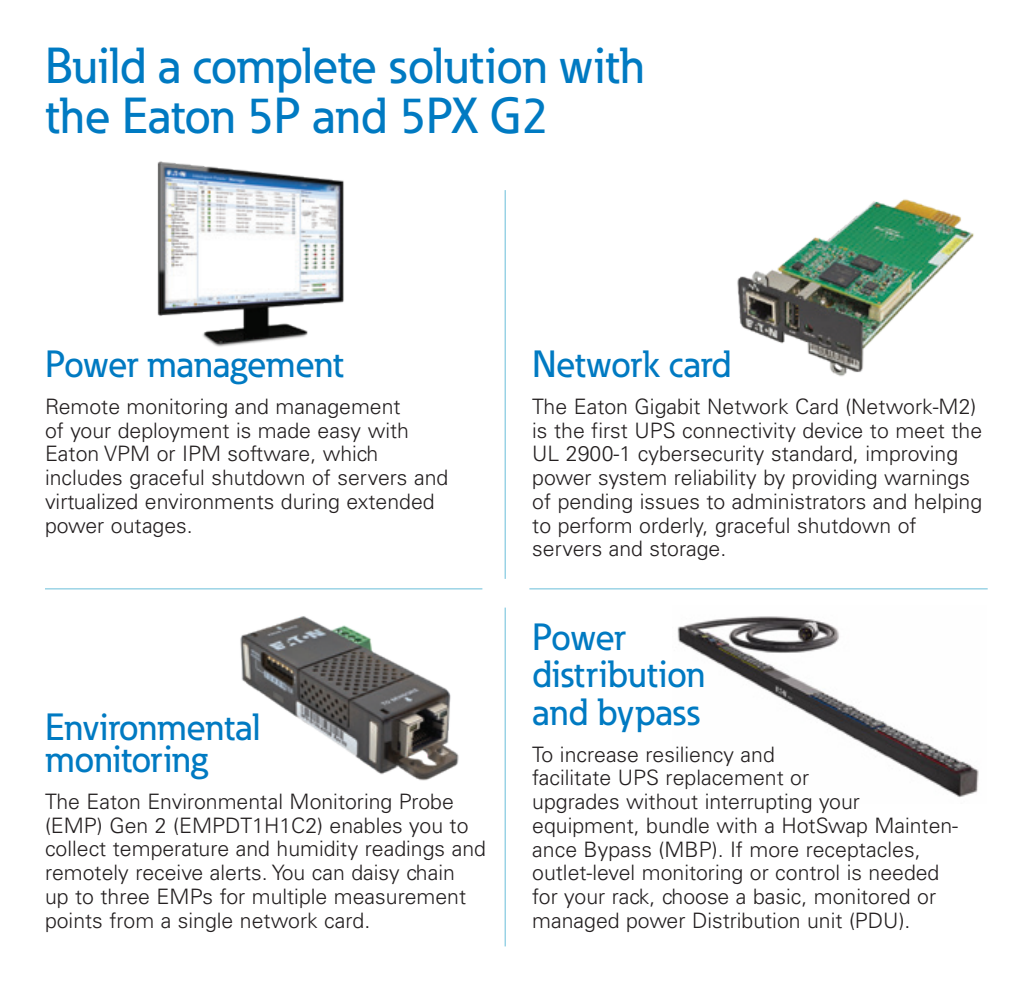
<style>
.page{position:relative;width:1035px;height:990px;background:#fff}
.page>*{position:absolute;margin:0;border:0;box-sizing:border-box;transform-origin:0 0}
.t1{font:500 50px/50px "Eaton";color:#007ac2}
.t2{font:500 37.5px/37.5px "Eaton";color:#007ac2}
._02_Bullet1__8_5_pt{font:300 21.25px/23.8px "Univers LT Std";color:#231f20}
</style>
<div class="page">
<img style="left:737px;top:199px;width:237px;height:178px">
<img style="left:240px;top:616px;width:219px;height:165px">
<img style="left:157px;top:161px;width:187px;height:186px">
<hr style="left:45px;top:588px;width:437px;height:1px;background:#87cbe1">
<hr style="left:529px;top:588px;width:459px;height:1px;background:#87cbe1">
<hr style="left:505px;top:190px;width:1px;height:389px;background:#87cbe1">
<hr style="left:505px;top:608px;width:1px;height:338px;background:#87cbe1">
<img style="left:677px;top:616px;width:302px;height:182px">
<p class="t1" style="left:45px;top:40px;width:601px">Build a complete solution with the Eaton 5P and 5PX G2</p>
<p class="t2" style="left:45px;top:345px;width:300px">Power management</p>
<p class="_02_Bullet1__8_5_pt" style="left:45px;top:395px;width:405px">Remote monitoring and management<br>of your deployment is made easy with Eaton VPM or IPM software, which includes graceful shutdown of servers and virtualized environments during extended power outages.</p>
<p class="t2" style="left:45px;top:710px;width:217px;line-height:32.5px">Environmental monitoring</p>
<p class="_02_Bullet1__8_5_pt" style="left:45px;top:790px;width:442px">The Eaton Environmental Monitoring Probe (EMP) Gen 2 (EMPDT1H1C2) enables you to collect temperature and humidity readings and remotely receive alerts. You can daisy chain<br>up to three EMPs for multiple measurement points from a single network card.</p>
<p class="t2" style="left:532px;top:345px;width:201px">Network card</p>
<p class="_02_Bullet1__8_5_pt" style="left:532px;top:395px;width:451px">The Eaton Gigabit Network Card (Network-M2) is the first UPS connectivity device to meet the UL 2900-1 cybersecurity standard, improving power system reliability by providing warnings of pending issues to administrators and helping to perform orderly, graceful shutdown of servers and storage.</p>
<p class="t2" style="left:532px;top:618px;width:174px">Power distribution and bypass</p>
<p class="_02_Bullet1__8_5_pt" style="left:532px;top:742px;width:427px">To increase resiliency and<br>facilitate UPS replacement or<br>upgrades without interrupting your equipment, bundle with a HotSwap Mainten&shy;ance Bypass (MBP). If more receptacles, outlet-level monitoring or control is needed for your rack, choose a basic, monitored or managed power Distribution unit (PDU).</p>
</div>
